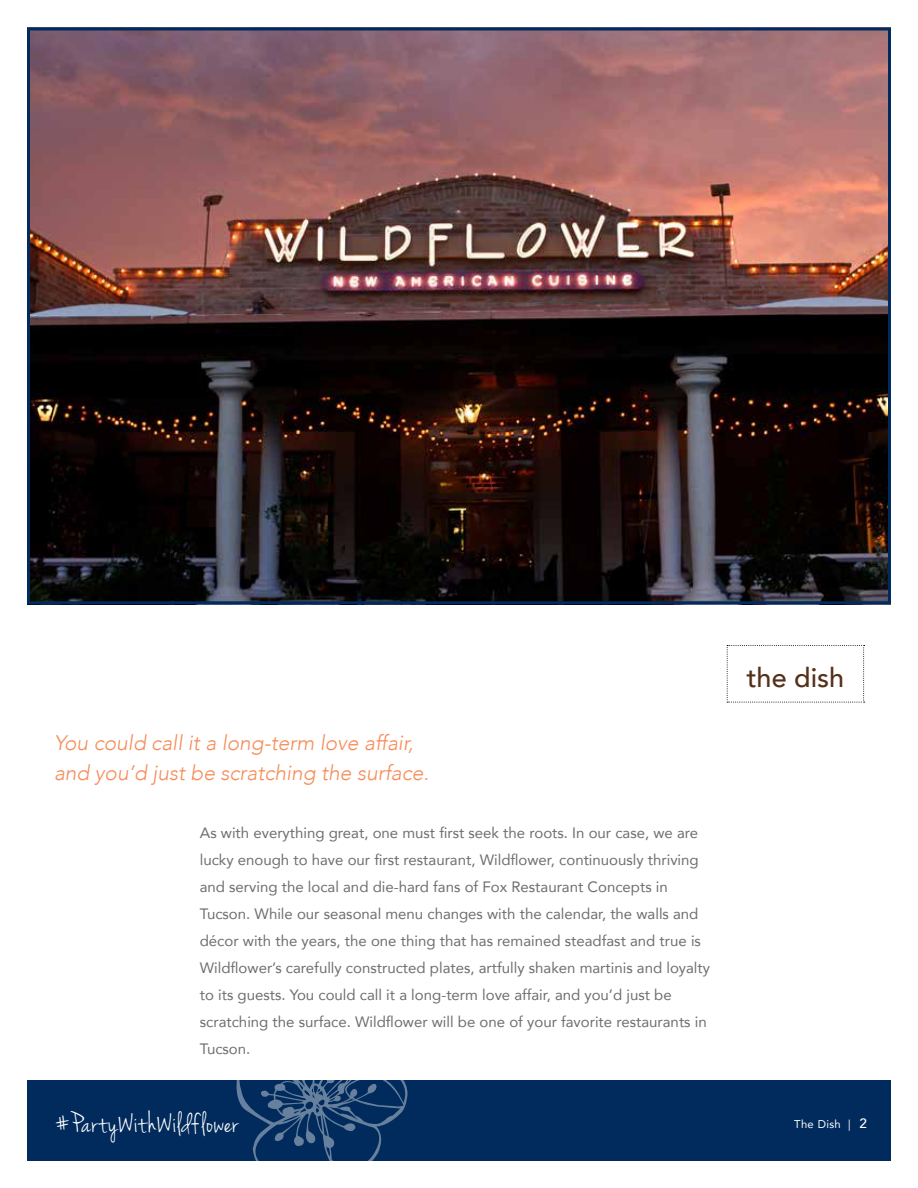
<style>
.page{position:relative;width:918px;height:1188px;background:#fff}
.page>*{position:absolute;margin:0;border:0;box-sizing:border-box;transform-origin:0 0}
.t1{font:30px "Jenna Sue";letter-spacing:.03em;color:#fff}
.t2{font:500 27px "Avenir";color:#54301a}
.t3{font:italic 300 21px/30px "Avenir";color:#f68c59}
.t4{font:15px/27px "Avenir";color:#6d6e71}
.t5{font:11.25px "Avenir";letter-spacing:.03em;color:#fff}
.s1{font-weight:500;font-size:13.5px}
</style>
<div class="page">
<div style="left:27px;top:1080px;width:864px;height:81px;background:#002b5c"></div>
<svg style="left:236px;top:1080px;width:172px;height:81px"></svg>
<img style="left:31px;top:31px;width:856px;height:569px">
<div style="left:27px;top:27px;width:864px;height:577px;border:3px solid #002b5c"></div>
<svg style="left:727px;top:645px;width:138px;height:58px"></svg>
<h3 class="t3" style="left:54px;top:728px;width:377px">You could call it a long-term love affair, and you’d just be scratching the surface.</h3>
<p class="t4" style="left:200px;top:819px;width:512px">As with everything great, one must first seek the roots. In our case, we are lucky enough to have our first restaurant, Wildflower, continuously thriving and serving the local and die-hard fans of Fox Restaurant Concepts in Tucson. While our seasonal menu changes with the calendar, the walls and décor with the years, the one thing that has remained steadfast and true is Wildflower’s carefully constructed plates, artfully shaken martinis and loyalty to its guests. You could call it a long-term love affair, and you’d just be scratching the surface. Wildflower will be one of your favorite restaurants in Tucson.</p>
<h2 class="t2" style="left:747px;top:655px;width:99px">the dish</h2>
<h1 class="t1" style="left:54px;top:1106px;width:186px">#PartyWithWildflower</h1>
<p class="t5" style="left:794px;top:1115px;width:74px">The Dish | <span class="s1">2</span></p>
</div>
